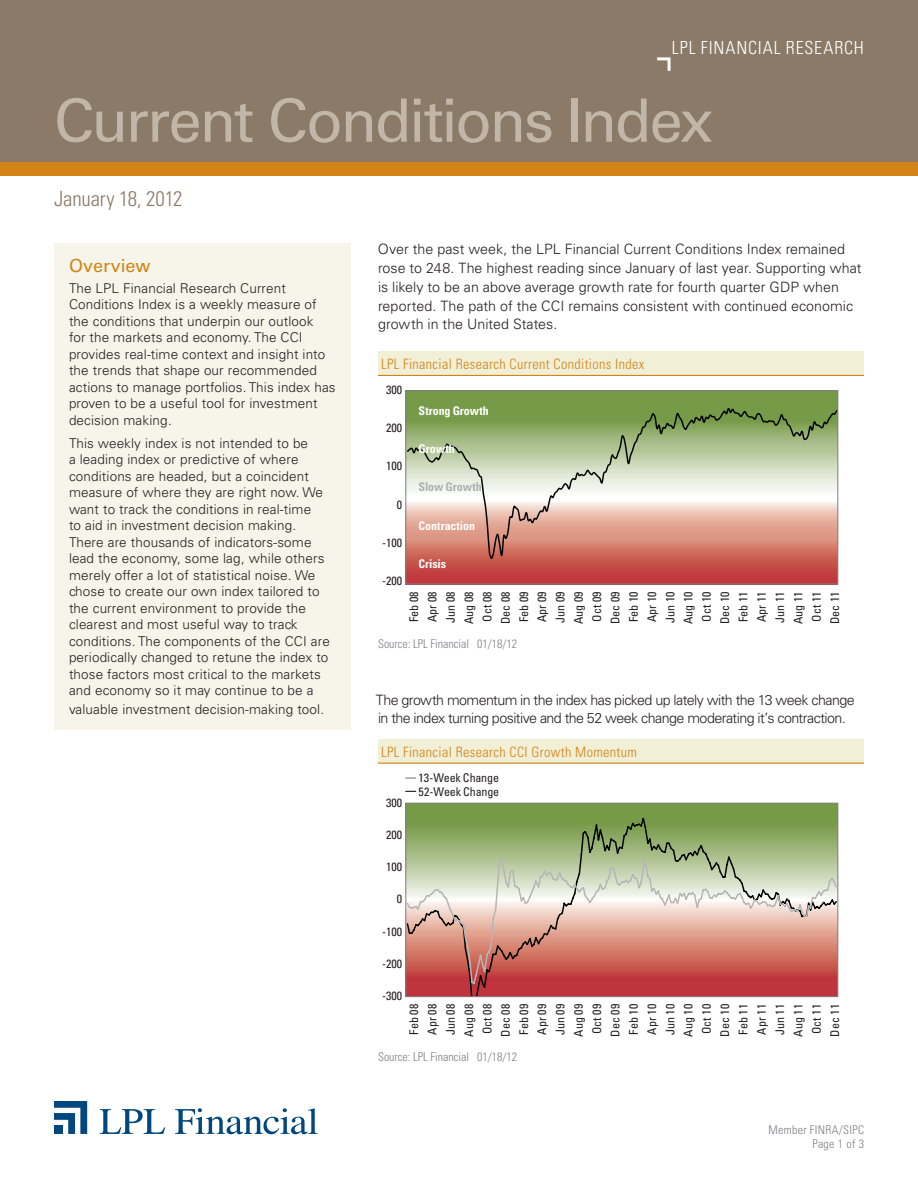
<style>
.page{position:relative;width:918px;height:1188px;background:#fff}
.page>*{position:absolute;margin:0;border:0;box-sizing:border-box;transform-origin:0 0}
.t1{font:60px "Univers";letter-spacing:-.035em;color:#c2b6a9}
.t2{font:300 condensed 21px "Univers";letter-spacing:-.01em;color:#8a7a67}
.t3{font:300 condensed 18px "Univers";letter-spacing:.05em;color:#fff}
.New_briefs_sub{font:18px "Univers";color:#d28416}
.Body_Copy{font:300 14.25px/18.8px "Univers";color:#231f20}
.Body_Copy-2{font:300 14.25px/18.8px "Univers";letter-spacing:-.04em;color:#231f20}
.table_header{font:300 condensed 14.25px "Univers";letter-spacing:.025em;color:#d28416}
.Body_Copy-3{font:300 13.5px/16.5px "Univers";letter-spacing:.01em;color:#231f20}
.t4{font:condensed 12px/18.3px "Univers";color:#231f20;text-align:justify}
.t5{font:300 condensed 12px "Univers";color:#807f83}
.t6{font:700 condensed 12px "Univers";color:#fff}
.t7{font:300 condensed 12px "Univers";letter-spacing:.025em;color:#807f83}
.t8{font:700 condensed 12px "Univers";letter-spacing:-.01em;color:#b0afb3}
</style>
<div class="page">
<div style="left:0;top:0;width:918px;height:162px;background:#8a7a67"></div>
<div style="left:0;top:162px;width:918px;height:14px;background:#d28416"></div>
<svg style="left:657px;top:57px;width:14px;height:14px"></svg>
<svg style="left:100px;top:1109px;width:65px;height:25px"></svg>
<svg style="left:175px;top:1108px;width:143px;height:26px"></svg>
<svg style="left:54px;top:1101px;width:33px;height:33px"></svg>
<div style="left:54px;top:1125px;width:9px;height:9px;background:#00477f"></div>
<div style="left:54px;top:243px;width:297px;height:486px;background:#f7f5e9"></div>
<svg style="left:407px;top:392px;width:429px;height:190px;background:#a56544"></svg>
<svg style="left:407px;top:406px;width:432px;height:153px;background:#c3b797"></svg>
<div style="left:405px;top:390px;width:433px;height:194px;border:1px solid #807f83"></div>
<div style="left:378px;top:352px;width:486px;height:24px;background:#f2efd7"></div>
<hr style="left:378px;top:375px;width:486px;height:1px;background:#d28416">
<div style="left:406px;top:803px;width:432px;height:194px;background:#759a48"></div>
<svg style="left:407px;top:817px;width:429px;height:178px"></svg>
<svg style="left:407px;top:858px;width:429px;height:127px;background:#d2a595"></svg>
<div style="left:405px;top:803px;width:433px;height:194px;border:1px solid #807f83"></div>
<div style="left:378px;top:739px;width:486px;height:25px;background:#f2efd7"></div>
<hr style="left:378px;top:763px;width:486px;height:1px;background:#d28416">
<p class="t3" style="left:672px;top:37px;width:194px">LPL FINANCIAL RESEARCH</p>
<h1 class="t1" style="left:54px;top:85px;width:661px">Current Conditions Index</h1>
<p class="t2" style="left:54px;top:186px;width:130px">January 18, 2012</p>
<p class="Body_Copy" style="left:378px;top:240px;width:485px">Over the past week, the LPL Financial Current Conditions Index remained rose to 248. The highest reading since January of last year. Supporting what is likely to be an above average growth rate for fourth quarter GDP when reported. The path of the CCI remains consistent with continued economic growth in the United States.</p>
<p class="New_briefs_sub" style="left:69px;top:254px;width:83px">Overview</p>
<p class="Body_Copy-3" style="left:69px;top:279px;width:268px">The LPL Financial Research Current Conditions Index is a weekly measure of the conditions that underpin our outlook<br>for the markets and economy. The CCI provides real-time context and insight into the trends that shape our recommended actions to manage portfolios. This index has proven to be a useful tool for investment decision making.</p>
<p class="Body_Copy-3" style="left:69px;top:435px;width:262px">This weekly index is not intended to be<br>a leading index or predictive of where conditions are headed, but a coincident measure of where they are right now. We want to track the conditions in real-time<br>to aid in investment decision making.<br>There are thousands of indicators-some lead the economy, some lag, while others merely offer a lot of statistical noise. We chose to create our own index tailored to the current environment to provide the clearest and most useful way to track conditions. The components of the CCI are periodically changed to retune the index to those factors most critical to the markets and economy so it may continue to be a</p>
<p class="Body_Copy-3" style="left:69px;top:701px;width:257px">valuable investment decision-making tool.</p>
<p class="Body_Copy-2" style="left:376px;top:690px;width:481px">The growth momentum in the index has picked up lately with the 13 week change in the index turning positive and the 52 week change moderating it’s contraction.</p>
<p class="table_header" style="left:381px;top:356px;width:265px">LPL Financial Research Current Conditions Index</p>
<p class="t4" style="left:386px;top:380px;width:17px">300</p>
<p class="t4" style="left:386px;top:419px;width:17px">200</p>
<p class="t4" style="left:386px;top:457px;width:17px">100</p>
<p class="t4" style="left:397px;top:495px;width:7px">0</p>
<p class="t4" style="left:382px;top:533px;width:21px">-100</p>
<p class="t4" style="left:382px;top:572px;width:21px">-200</p>
<p class="t6" style="left:419px;top:403px;width:72px">Strong Growth</p>
<p class="t6" style="left:419px;top:441px;width:38px">Growth</p>
<p class="t8" style="left:419px;top:480px;width:65px">Slow Growth</p>
<p class="t6" style="left:419px;top:518px;width:58px">Contraction</p>
<p class="t6" style="left:419px;top:557px;width:29px">Crisis</p>
<p class="t4" style="left:405px;top:624px;width:34px;rotate:-90deg">Feb 08<br>Apr 08<br>Jun 08<br>Aug 08<br>Oct 08<br>Dec 08<br>Feb 09<br>Apr 09<br>Jun 09<br>Aug 09<br>Oct 09<br>Dec 09<br>Feb 10<br>Apr 10<br>Jun 10<br>Aug 10<br>Oct 10<br>Dec 10<br>Feb 11<br>Apr 11<br>Jun 11<br>Aug 11<br>Oct 11<br>Dec 11</p>
<p class="t5" style="left:378px;top:636px;width:141px">Source: LPL Financial 01/18/12</p>
<p class="table_header" style="left:381px;top:744px;width:257px">LPL Financial Research CCI Growth Momentum</p>
<p class="t4" style="left:386px;top:793px;width:17px">300</p>
<p class="t4" style="left:386px;top:825px;width:17px">200</p>
<p class="t4" style="left:386px;top:858px;width:17px">100</p>
<p class="t4" style="left:397px;top:890px;width:7px">0</p>
<p class="t4" style="left:382px;top:922px;width:21px">-100</p>
<p class="t4" style="left:382px;top:954px;width:21px">-200</p>
<p class="t4" style="left:382px;top:987px;width:21px">-300</p>
<p class="t4" style="left:419px;top:771px;width:82px;line-height:13.5px">13-Week Change<br>52-Week Change</p>
<p class="t4" style="left:405px;top:1037px;width:34px;rotate:-90deg">Feb 08<br>Apr 08<br>Jun 08<br>Aug 08<br>Oct 08<br>Dec 08<br>Feb 09<br>Apr 09<br>Jun 09<br>Aug 09<br>Oct 09<br>Dec 09<br>Feb 10<br>Apr 10<br>Jun 10<br>Aug 10<br>Oct 10<br>Dec 10<br>Feb 11<br>Apr 11<br>Jun 11<br>Aug 11<br>Oct 11<br>Dec 11</p>
<p class="t5" style="left:378px;top:1049px;width:141px">Source: LPL Financial 01/18/12</p>
<p class="t7" style="left:769px;top:1122px;width:97px">Member FINRA/SIPC</p>
<p class="t5" style="left:812px;top:1137px;width:53px">Page 1 of 3</p>
</div>
